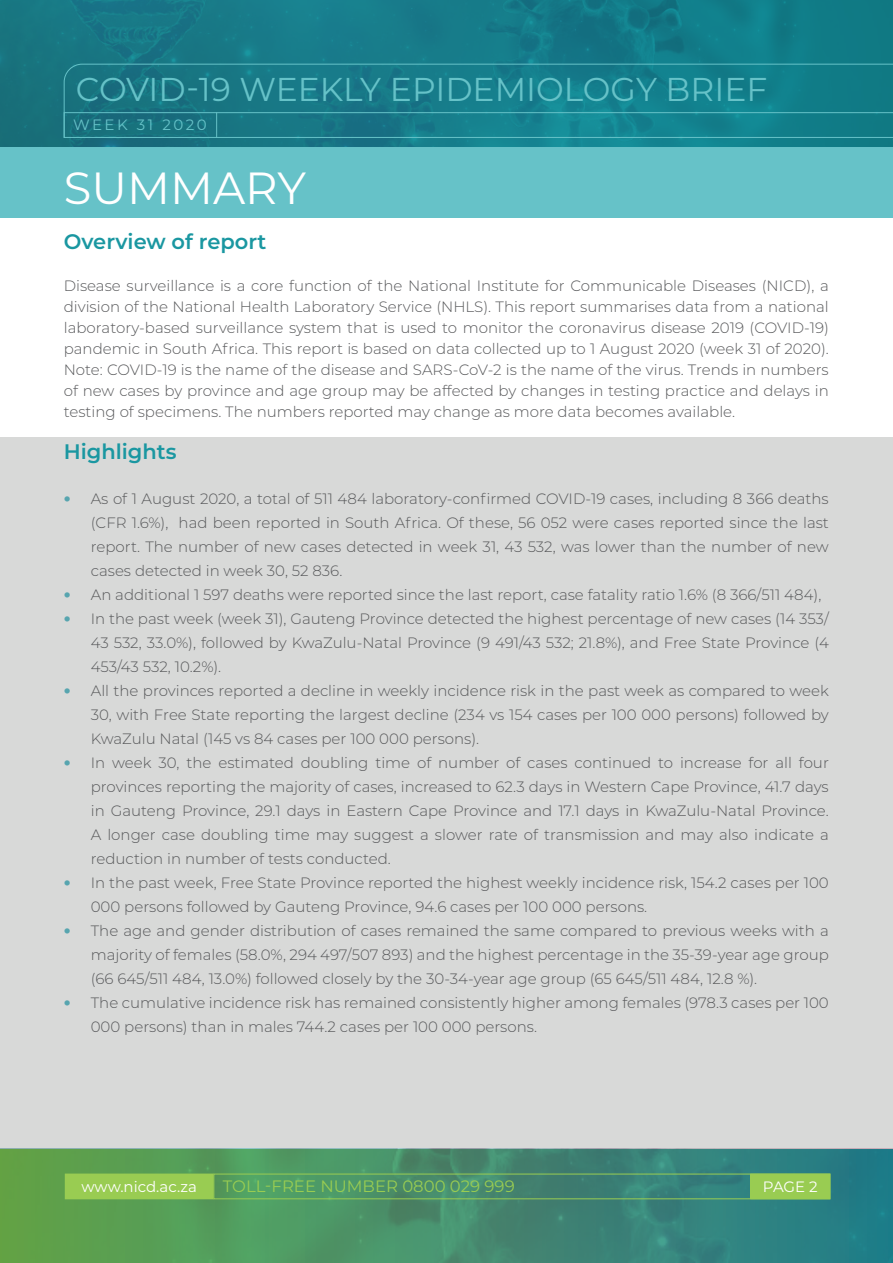
<style>
.page{position:relative;width:893px;height:1263px;background:#fff}
.page>*{position:absolute;margin:0;border:0;box-sizing:border-box;transform-origin:0 0}
.t1{font:45px "Montserrat";color:#fff}
.t2{font:33px "Montserrat";color:#66c2c8}
.t3{font:600 21px "Montserrat";color:#1a97a1}
.t4{font:16.5px "Montserrat";color:#99cc52}
.t5{font:300 15px/24px "Montserrat";color:#57585a;text-align:justify}
.t6{font:15px "Montserrat";color:#fff}
.t7{font:15px "Montserrat";letter-spacing:.17em;color:#66c2c8}
.s1{font-weight:800;font-size:18px;color:#57a5af}
</style>
<div class="page">
<svg style="left:0;top:0;width:893px;height:148px;background:#167a87"></svg>
<div style="left:0;top:437px;width:893px;height:711px;background:#d8d9d8"></div>
<svg style="left:63px;top:63px;width:830px;height:76px;background:#167c89"></svg>
<img style="left:0;top:1148px;width:893px;height:115px">
<div style="left:213px;top:1174px;width:617px;height:25px;border:1px solid #99cc52"></div>
<div style="left:751px;top:1174px;width:79px;height:25px;background:#99cc52"></div>
<div style="left:65px;top:1174px;width:148px;height:25px;background:#99cc52"></div>
<div style="left:0;top:148px;width:893px;height:70px;background:#66c2c8"></div>
<svg style="left:64px;top:112px;width:829px;height:26px;background:#1b818e"></svg>
<p class="t2" style="left:76px;top:67px;width:693px">COVID-19 WEEKLY EPIDEMIOLOGY BRIEF</p>
<p class="t7" style="left:73px;top:115px;width:135px">WEEK 31 2020</p>
<p class="t1" style="left:64px;top:157px;width:244px">SUMMARY</p>
<p class="t3" style="left:64px;top:227px;width:204px">Overview of report</p>
<p class="t5" style="left:64px;top:275px;width:767px;line-height:21px">Disease surveillance is a core function of the National Institute for Communicable Diseases (NICD), a division of the National Health Laboratory Service (NHLS). This report summarises data from a national laboratory-based surveillance system that is used to monitor the coronavirus disease 2019 (COVID-19) pandemic in South Africa. This report is based on data collected up to 1 August 2020 (week 31 of 2020).<br>Note: COVID-19 is the name of the disease and SARS-CoV-2 is the name of the virus. Trends in numbers of new cases by province and age group may be affected by changes in testing practice and delays in testing of specimens. The numbers reported may change as more data becomes available.</p>
<p class="t3" style="left:64px;top:437px;width:114px">Highlights</p>
<p class="t5" style="left:91px;top:486px;width:740px;text-indent:-27px"><span class="s1">•</span> As of 1 August 2020, a total of 511 484 laboratory-confirmed COVID-19 cases, including 8 366 deaths (CFR 1.6%), had been reported in South Africa. Of these, 56 052 were cases reported since the last report. The number of new cases detected in week 31, 43 532, was lower than the number of new cases detected in week 30, 52 836.</p>
<p class="t5" style="left:64px;top:582px;width:759px"><span class="s1">•</span> An additional 1 597 deaths were reported since the last report, case fatality ratio 1.6% (8 366/511 484),</p>
<p class="t5" style="left:91px;top:606px;width:739px;text-indent:-27px"><span class="s1">•</span> In the past week (week 31), Gauteng Province detected the highest percentage of new cases (14 353/ 43 532, 33.0%), followed by KwaZulu-Natal Province (9 491/43 532; 21.8%), and Free State Province (4<br>453/43 532, 10.2%).</p>
<p class="t5" style="left:91px;top:678px;width:740px;text-indent:-27px"><span class="s1">•</span> All the provinces reported a decline in weekly incidence risk in the past week as compared to week 30, with Free State reporting the largest decline (234 vs 154 cases per 100 000 persons) followed by KwaZulu Natal (145 vs 84 cases per 100 000 persons).</p>
<p class="t5" style="left:91px;top:750px;width:740px;text-indent:-27px"><span class="s1">•</span> In week 30, the estimated doubling time of number of cases continued to increase for all four provinces reporting the majority of cases, increased to 62.3 days in Western Cape Province, 41.7 days in Gauteng Province, 29.1 days in Eastern Cape Province and 17.1 days in KwaZulu-Natal Province.<br>A longer case doubling time may suggest a slower rate of transmission and may also indicate a reduction in number of tests conducted.</p>
<p class="t5" style="left:91px;top:870px;width:740px;text-indent:-27px"><span class="s1">•</span> In the past week, Free State Province reported the highest weekly incidence risk, 154.2 cases per 100<br>000 persons followed by Gauteng Province, 94.6 cases per 100 000 persons.</p>
<p class="t5" style="left:91px;top:918px;width:740px;text-indent:-27px"><span class="s1">•</span> The age and gender distribution of cases remained the same compared to previous weeks with a majority of females (58.0%, 294 497/507 893) and the highest percentage in the 35-39-year age group (66 645/511 484, 13.0%) followed closely by the 30-34-year age group (65 645/511 484, 12.8 %).</p>
<p class="t5" style="left:91px;top:990px;width:739px;text-indent:-27px"><span class="s1">•</span> The cumulative incidence risk has remained consistently higher among females (978.3 cases per 100<br>000 persons) than in males 744.2 cases per 100 000 persons.</p>
<p class="t6" style="left:81px;top:1176px;width:117px">www.nicd.ac.za</p>
<p class="t4" style="left:223px;top:1175px;width:293px">TOLL-FREE NUMBER 0800 029 999</p>
<p class="t6" style="left:763px;top:1176px;width:56px">PAGE 2</p>
</div>
